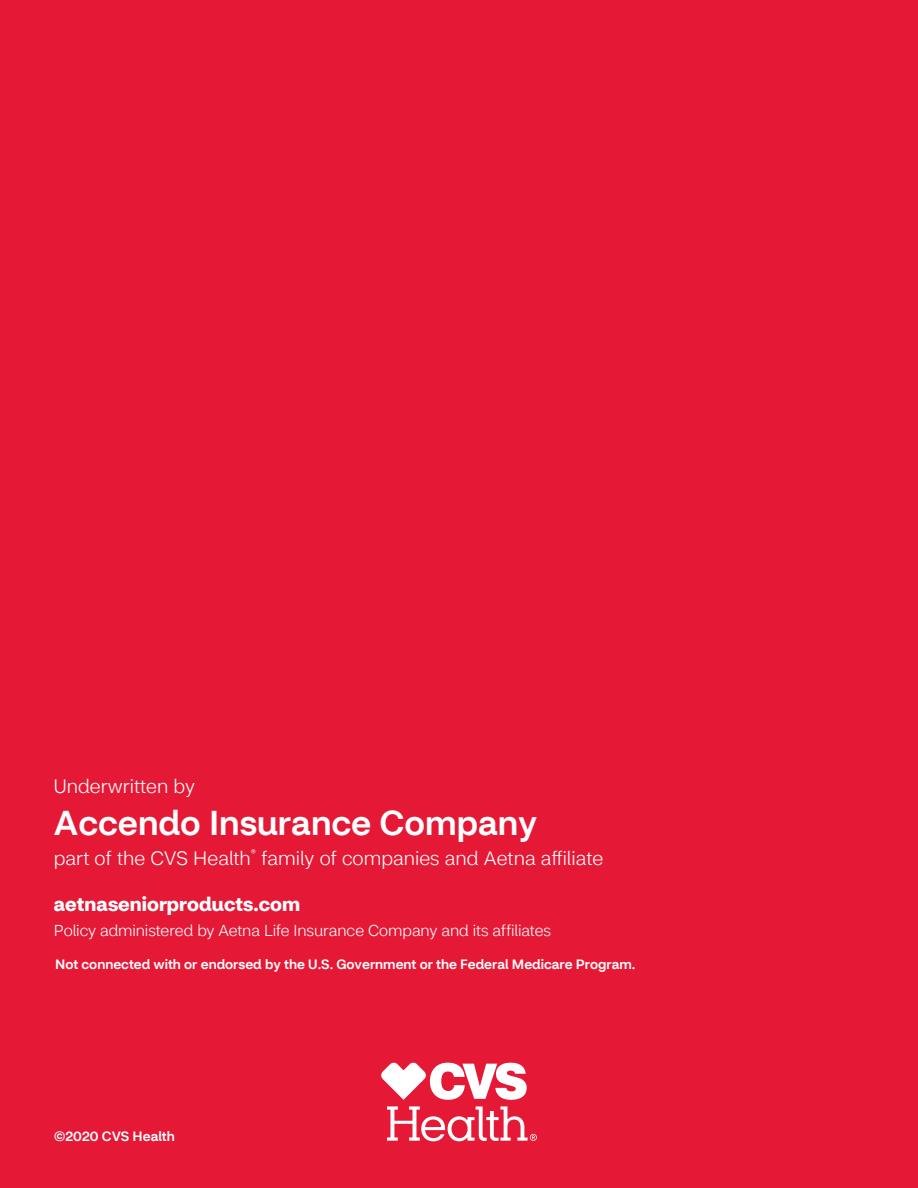
<style>
.page{position:relative;width:918px;height:1188px;background:#e51836}
.page>*{position:absolute;margin:0;border:0;box-sizing:border-box;transform-origin:0 0}
.LE_Consumer-20_22_Un{font:500 34.35px "CVS Health Sans";color:#fff}
.www_aetna_com{font:700 19.5px "CVS Health Sans";color:#fff}
.LE_Consumer-20_22_Un-2{font:300 19.35px "CVS Health Sans";color:#fff}
.www_aetna_com-2{font:300 15.75px "CVS Health Sans";letter-spacing:-.005em;color:#fff}
.LE_Consumer-20_22_Un-3{font:500 13.5px "CVS Health Sans";color:#fff}
</style>
<div class="page">
<svg style="left:381px;top:1063px;width:146px;height:37px"></svg>
<svg style="left:387px;top:1106px;width:150px;height:35px"></svg>
<p class="LE_Consumer-20_22_Un-2" style="left:54px;top:775px;width:143px">Underwritten by</p>
<p class="LE_Consumer-20_22_Un" style="left:54px;top:801px;width:485px">Accendo Insurance Company</p>
<p class="LE_Consumer-20_22_Un-2" style="left:54px;top:846px;width:551px">part of the CVS Health<sup>®</sup> family of companies and Aetna affiliate</p>
<p class="www_aetna_com" style="left:54px;top:892px;width:248px">aetnaseniorproducts.com</p>
<p class="www_aetna_com-2" style="left:54px;top:921px;width:499px">Policy administered by Aetna Life Insurance Company and its affiliates</p>
<p class="LE_Consumer-20_22_Un-3" style="left:55px;top:956px;width:582px">Not connected with or endorsed by the U.S. Government or the Federal Medicare Program.</p>
<p class="LE_Consumer-20_22_Un-3" style="left:54px;top:1127px;width:122px">©2020 CVS Health</p>
</div>
